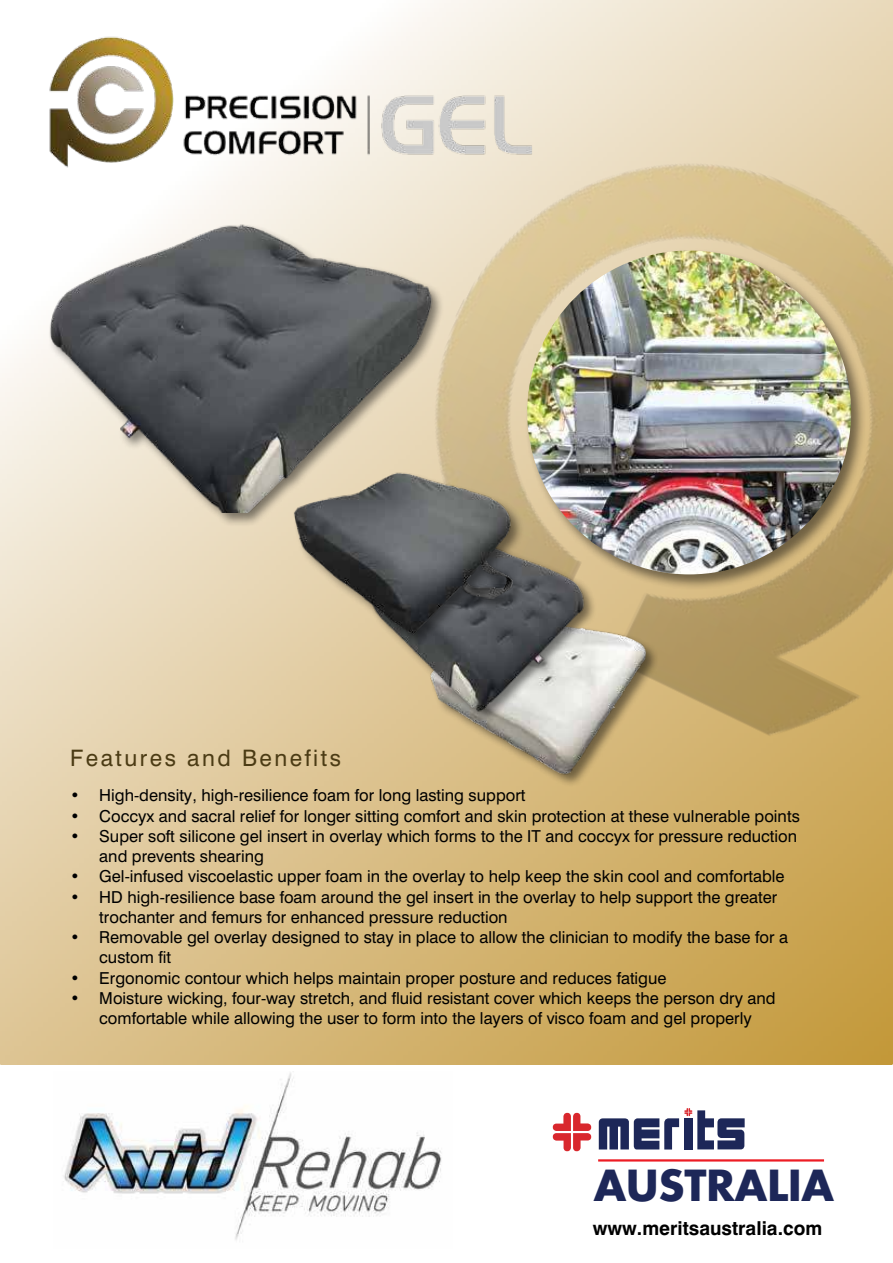
<style>
.page{position:relative;width:893px;height:1263px;background:#fff}
.page>*{position:absolute;margin:0;border:0;box-sizing:border-box;transform-origin:0 0}
.t1{font:700 41.7px "Futura";color:#1d2758}
.t2{font:22.65px "Swiss Roman";letter-spacing:.11em;color:#4b3b14}
.t3{font:700 19.2px "Swiss";color:#000}
.t4{font:16.5px/20.2px "Swiss Roman";color:#000}
.s1{font-size:18.3px;color:#fff}
</style>
<div class="page">
<img style="left:0;top:0;width:893px;height:1064px">
<img style="left:63px;top:1072px;width:379px;height:168px">
<svg style="left:553px;top:1113px;width:38px;height:38px"></svg>
<svg style="left:599px;top:1108px;width:146px;height:41px"></svg>
<hr style="left:598px;top:1159px;width:226px;height:2px;background:#ed1c24">
<img style="left:43px;top:28px;width:557px;height:146px">
<img style="left:330px;top:57px;width:563px;height:727px">
<img style="left:422px;top:600px;width:237px;height:185px">
<div style="left:366px;top:542px;width:231px;height:182px;background:#000;opacity:.48"></div>
<img style="left:354px;top:590px;width:236px;height:129px">
<img style="left:269px;top:448px;width:262px;height:197px">
<div style="left:48px;top:223px;width:397px;height:304px;background:#000;opacity:.48"></div>
<img style="left:37px;top:215px;width:418px;height:297px">
<div style="left:525px;top:248px;width:342px;height:342px;background:#000;opacity:.48"></div>
<img style="left:527px;top:251px;width:324px;height:323px;border-radius:162px">
<h2 class="t2" style="left:70px;top:749px;width:272px">Features and Benefits</h2>
<p class="t4" style="left:70px;top:787px;width:457px">• High-density, high-resilience foam for long lasting support</p>
<p class="t4" style="left:70px;top:807px;width:731px">• Coccyx and sacral relief for longer sitting comfort and skin protection at these vulnerable points</p>
<p class="t4" style="left:99px;top:827px;width:699px;text-indent:-29px">• Super soft silicone gel insert in overlay which forms to the IT and coccyx for pressure reduction and prevents shearing</p>
<p class="t4" style="left:70px;top:868px;width:716px">• Gel-infused viscoelastic upper foam in the overlay to help keep the skin cool and comfortable</p>
<p class="t4" style="left:99px;top:888px;width:679px;text-indent:-29px">• HD high-resilience base foam around the gel insert in the overlay to help support the greater trochanter and femurs for enhanced pressure reduction</p>
<p class="t4" style="left:99px;top:929px;width:690px;text-indent:-29px">• Removable gel overlay designed to stay in place to allow the clinician to modify the base for a custom fit</p>
<p class="t4" style="left:70px;top:969px;width:598px">• Ergonomic contour which helps maintain proper posture and reduces fatigue</p>
<p class="t4" style="left:70px;top:989px;width:707px;text-align:center">• Moisture wicking, four-way stretch, and fluid resistant cover which keeps the person dry and comfortable while allowing the user to form into the layers of visco foam and gel properly</p>
<h1 class="t1" style="left:594px;top:1162px;width:242px">AUSTRALIA</h1>
<p class="t3" style="left:593px;top:1217px;width:242px">www.meritsaustralia.com<span class="s1">u</span></p>
</div>
